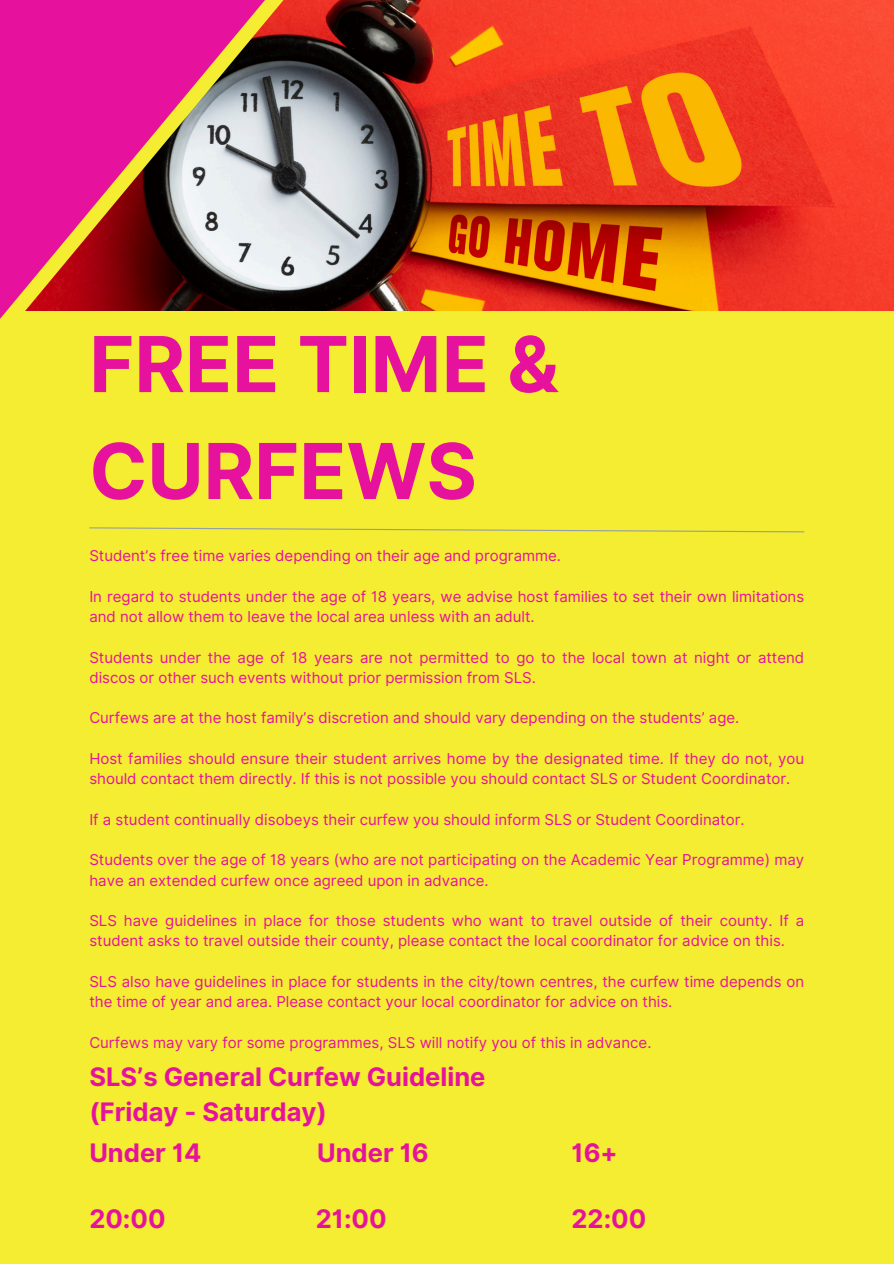
<style>
.page{position:relative;width:894px;height:1264px;background:#fff}
.page>*{position:absolute;margin:0;border:0;box-sizing:border-box;transform-origin:0 0}
.t1{font:700 77.1px/106.8px "Inter";color:#e6129e}
.t2{font:700 25.5px/34.8px "Inter";color:#e6129e}
.t3{font:15px/20.2px "Inter";color:#e6129e}
</style>
<div class="page">
<div style="left:0;top:0;width:893px;height:1263px;background:#f4ed32"></div>
<img style="left:382px;top:0;width:511px;height:311px">
<svg style="left:89px;top:527px;width:716px;height:6px"></svg>
<svg style="left:377px;top:0;width:5px;height:311px;background:#4c4849"></svg>
<svg style="left:0;top:0;width:377px;height:319px;background:#b1587d"></svg>
<p class="t1" style="left:89px;top:310px;width:471px">FREE TIME &amp;<br>CURFEWS</p>
<p class="t3" style="left:89px;top:546px;width:473px">Student’s free time varies depending on their age and programme.</p>
<h1 class="t3" style="left:89px;top:586px;width:716px">In regard to students under the age of 18 years, we advise host families to set their own limitations and not allow them to leave the local area unless with an adult.</h1>
<p class="t3" style="left:89px;top:647px;width:716px">Students under the age of 18 years are not permitted to go to the local town at night or attend discos or other such events without prior permission from SLS.</p>
<p class="t3" style="left:89px;top:708px;width:651px">Curfews are at the host family’s discretion and should vary depending on the students’ age.</p>
<p class="t3" style="left:89px;top:748px;width:716px">Host families should ensure their student arrives home by the designated time. If they do not, you should contact them directly. If this is not possible you should contact SLS or Student Coordinator.</p>
<p class="t3" style="left:89px;top:809px;width:656px">If a student continually disobeys their curfew you should inform SLS or Student Coordinator.</p>
<p class="t3" style="left:89px;top:849px;width:716px">Students over the age of 18 years (who are not participating on the Academic Year Programme) may have an extended curfew once agreed upon in advance.</p>
<p class="t3" style="left:89px;top:910px;width:716px">SLS have guidelines in place for those students who want to travel outside of their county. If a student asks to travel outside their county, please contact the local coordinator for advice on this.</p>
<p class="t3" style="left:89px;top:971px;width:716px">SLS also have guidelines in place for students in the city/town centres, the curfew time depends on the time of year and area. Please contact your local coordinator for advice on this.</p>
<p class="t3" style="left:89px;top:1032px;width:563px">Curfews may vary for some programmes, SLS will notify you of this in advance.</p>
<p class="t2" style="left:89px;top:1059px;width:397px">SLS’s General Curfew Guideline (Friday - Saturday)</p>
<p class="t2" style="left:89px;top:1135px;width:114px">Under 14</p>
<h2 class="t2" style="left:317px;top:1135px;width:113px">Under 16</h2>
<h2 class="t2" style="left:571px;top:1135px;width:48px">16+</h2>
<h2 class="t2" style="left:89px;top:1200px;width:78px">20:00</h2>
<h2 class="t2" style="left:316px;top:1200px;width:72px">21:00</h2>
<h2 class="t2" style="left:571px;top:1200px;width:76px">22:00</h2>
</div>
